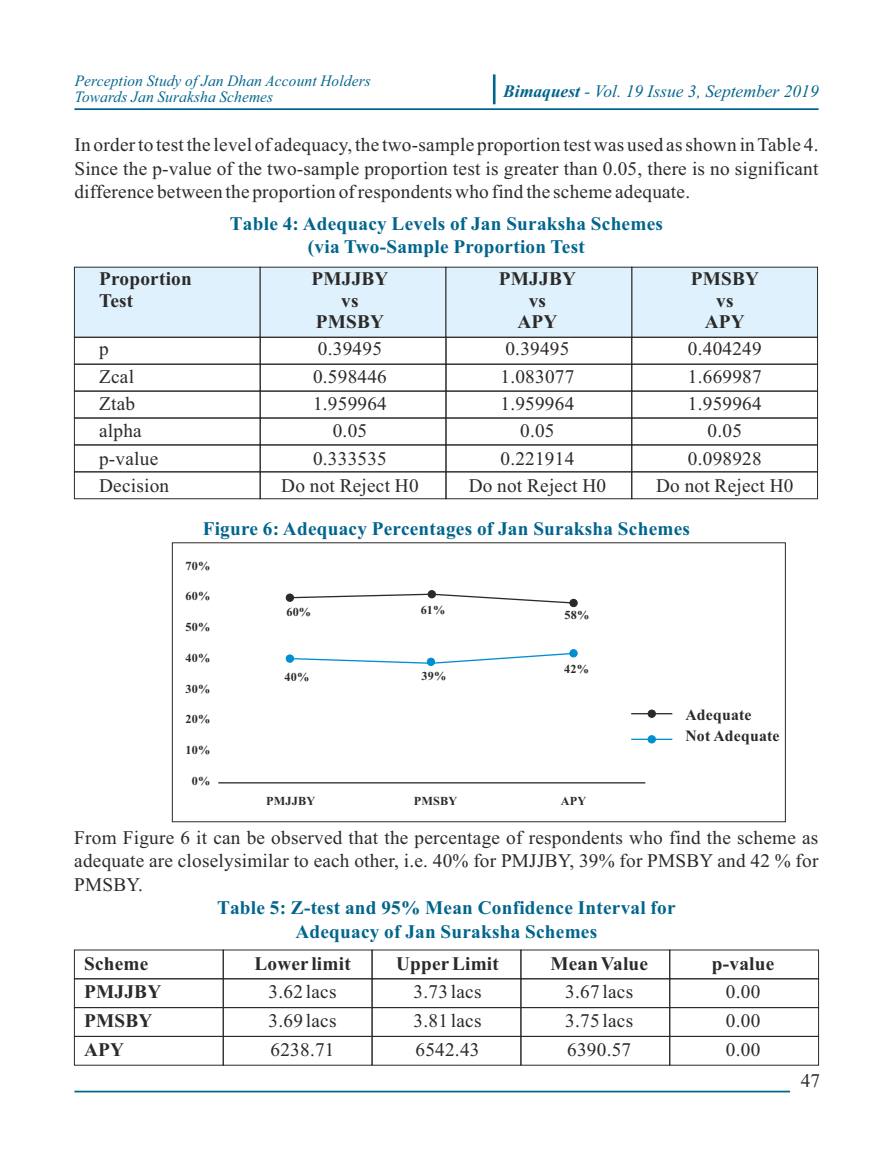
<style>
.page{position:relative;width:893px;height:1166px;background:#fff}
.page>*{position:absolute;margin:0;border:0;box-sizing:border-box;transform-origin:0 0}
.t1{font:19.25px/23.4px "Times New Roman";letter-spacing:.01em;color:#2b2a29;text-align:justify}
.t2{font:700 19.25px/23.4px "Times New Roman";letter-spacing:.01em;color:#00658c;text-align:center}
.t3{font:700 19.25px "Times New Roman";letter-spacing:.01em;color:#2b2a29}
.t4{font:italic 17.5px "Times New Roman";color:#00658c}
.t5{font:italic 15.75px/15.8px "Times New Roman";letter-spacing:.01em;color:#00658c}
.t6{font:700 15.75px/21.9px "Times New Roman";letter-spacing:.015em;color:#2b2a29}
.t7{font:700 12.25px "Times New Roman";letter-spacing:.01em;color:#2b2a29}
.s1{font-weight:700}
</style>
<div class="page">
<div style="left:74px;top:266px;width:744px;height:71px;background:#dff1fd"></div>
<div style="left:74px;top:337px;width:187px;height:28px;border:1px solid #2b2a29"></div>
<div style="left:260px;top:337px;width:186px;height:28px;border:1px solid #2b2a29"></div>
<div style="left:631px;top:337px;width:187px;height:28px;border:1px solid #2b2a29"></div>
<div style="left:445px;top:337px;width:187px;height:28px;border:1px solid #2b2a29"></div>
<div style="left:74px;top:364px;width:187px;height:27px;border:1px solid #2b2a29"></div>
<div style="left:260px;top:364px;width:186px;height:27px;border:1px solid #2b2a29"></div>
<div style="left:631px;top:364px;width:187px;height:27px;border:1px solid #2b2a29"></div>
<div style="left:445px;top:364px;width:187px;height:27px;border:1px solid #2b2a29"></div>
<div style="left:74px;top:417px;width:187px;height:28px;border:1px solid #2b2a29"></div>
<div style="left:260px;top:417px;width:186px;height:28px;border:1px solid #2b2a29"></div>
<div style="left:631px;top:417px;width:187px;height:28px;border:1px solid #2b2a29"></div>
<div style="left:445px;top:417px;width:187px;height:28px;border:1px solid #2b2a29"></div>
<div style="left:74px;top:391px;width:187px;height:27px;border:1px solid #2b2a29"></div>
<div style="left:260px;top:391px;width:186px;height:27px;border:1px solid #2b2a29"></div>
<div style="left:631px;top:391px;width:187px;height:27px;border:1px solid #2b2a29"></div>
<div style="left:445px;top:391px;width:187px;height:27px;border:1px solid #2b2a29"></div>
<div style="left:74px;top:444px;width:187px;height:28px;border:1px solid #2b2a29"></div>
<div style="left:260px;top:444px;width:186px;height:28px;border:1px solid #2b2a29"></div>
<div style="left:631px;top:444px;width:187px;height:28px;border:1px solid #2b2a29"></div>
<div style="left:445px;top:444px;width:187px;height:28px;border:1px solid #2b2a29"></div>
<div style="left:74px;top:471px;width:187px;height:28px;border:1px solid #2b2a29"></div>
<div style="left:260px;top:471px;width:186px;height:28px;border:1px solid #2b2a29"></div>
<div style="left:631px;top:471px;width:187px;height:28px;border:1px solid #2b2a29"></div>
<div style="left:445px;top:471px;width:187px;height:28px;border:1px solid #2b2a29"></div>
<hr style="left:218px;top:782px;width:427px;height:1px;background:#2b2a29">
<svg style="left:286px;top:593px;width:289px;height:11px"></svg>
<svg style="left:293px;top:653px;width:282px;height:11px"></svg>
<div style="left:286px;top:593px;width:8px;height:9px;background:#2b2a29;border:1px solid #2b2a29;border-radius:50%"></div>
<div style="left:428px;top:590px;width:8px;height:8px;background:#2b2a29;border:1px solid #2b2a29;border-radius:50%"></div>
<div style="left:569px;top:599px;width:9px;height:8px;background:#2b2a29;border:1px solid #2b2a29;border-radius:50%"></div>
<div style="left:286px;top:654px;width:8px;height:9px;background:#008dd2;border:1px solid #008dd2;border-radius:50%"></div>
<div style="left:427px;top:658px;width:8px;height:8px;background:#008dd2;border:1px solid #008dd2;border-radius:50%"></div>
<div style="left:569px;top:649px;width:9px;height:8px;background:#008dd2;border:1px solid #008dd2;border-radius:50%"></div>
<div style="left:172px;top:542px;width:614px;height:280px;border:1px solid #2b2a29"></div>
<hr style="left:631px;top:739px;width:41px;height:1px;background:#008dd2">
<div style="left:648px;top:735px;width:8px;height:8px;background:#008dd2;border:1px solid #008dd2;border-radius:50%"></div>
<hr style="left:631px;top:713px;width:41px;height:1px;background:#2b2a29">
<div style="left:648px;top:709px;width:8px;height:9px;background:#2b2a29;border:1px solid #2b2a29;border-radius:50%"></div>
<div style="left:74px;top:978px;width:150px;height:30px;border:1px solid #2b2a29"></div>
<div style="left:223px;top:978px;width:149px;height:30px;border:1px solid #2b2a29"></div>
<div style="left:520px;top:978px;width:150px;height:30px;border:1px solid #2b2a29"></div>
<div style="left:372px;top:978px;width:149px;height:30px;border:1px solid #2b2a29"></div>
<div style="left:669px;top:978px;width:150px;height:30px;border:1px solid #2b2a29"></div>
<div style="left:74px;top:1007px;width:150px;height:30px;border:1px solid #2b2a29"></div>
<div style="left:223px;top:1007px;width:149px;height:30px;border:1px solid #2b2a29"></div>
<div style="left:520px;top:1007px;width:150px;height:30px;border:1px solid #2b2a29"></div>
<div style="left:372px;top:1007px;width:149px;height:30px;border:1px solid #2b2a29"></div>
<div style="left:669px;top:1007px;width:150px;height:30px;border:1px solid #2b2a29"></div>
<hr style="left:74px;top:1090px;width:716px;height:2px;background:#00658c">
<hr style="left:74px;top:108px;width:745px;height:2px;background:#00658c">
<hr style="left:493px;top:74px;width:2px;height:30px;background:#00658c">
<p class="t5" style="left:75px;top:75px;width:297px">Perception Study of Jan Dhan Account Holders<br>Towards Jan Suraksha Schemes</p>
<p class="t4" style="left:503px;top:85px;width:317px"><span class="s1">Bimaquest</span> - Vol. 19 Issue 3, September 2019</p>
<p class="t1" style="left:74px;top:135px;width:746px">In order to test the level of adequacy, the two-sample proportion test was used as shown in Table 4.<br>Since the p-value of the two-sample proportion test is greater than 0.05, there is no significant difference between the proportion of respondents who find the scheme adequate.</p>
<p class="t2" style="left:230px;top:214px;width:435px">Table 4: Adequacy Levels of Jan Suraksha Schemes (via Two-Sample Proportion Test</p>
<p class="t3" style="left:99px;top:272px;width:94px">Proportion</p>
<p class="t3" style="left:311px;top:272px;width:79px">PMJJBY</p>
<p class="t3" style="left:499px;top:272px;width:79px">PMJJBY</p>
<p class="t3" style="left:691px;top:272px;width:70px">PMSBY</p>
<p class="t3" style="left:99px;top:294px;width:36px">Test</p>
<p class="t3" style="left:341px;top:294px;width:19px">vs</p>
<p class="t3" style="left:529px;top:294px;width:19px">vs</p>
<p class="t3" style="left:716px;top:294px;width:19px">vs</p>
<p class="t3" style="left:316px;top:315px;width:70px">PMSBY</p>
<p class="t3" style="left:517px;top:315px;width:42px">APY</p>
<p class="t3" style="left:705px;top:315px;width:42px">APY</p>
<p class="t1" style="left:99px;top:339px;width:11px">p</p>
<p class="t1" style="left:318px;top:339px;width:66px">0.39495</p>
<p class="t1" style="left:505px;top:339px;width:66px">0.39495</p>
<p class="t1" style="left:688px;top:339px;width:75px">0.404249</p>
<p class="t1" style="left:99px;top:366px;width:36px">Zcal</p>
<p class="t1" style="left:313px;top:366px;width:75px">0.598446</p>
<p class="t1" style="left:500px;top:366px;width:75px">1.083077</p>
<p class="t1" style="left:688px;top:366px;width:75px">1.669987</p>
<p class="t1" style="left:99px;top:394px;width:37px">Ztab</p>
<p class="t1" style="left:313px;top:394px;width:75px">1.959964</p>
<p class="t1" style="left:500px;top:394px;width:75px">1.959964</p>
<p class="t1" style="left:688px;top:394px;width:75px">1.959964</p>
<p class="t1" style="left:99px;top:421px;width:44px">alpha</p>
<p class="t1" style="left:333px;top:421px;width:36px">0.05</p>
<p class="t1" style="left:520px;top:421px;width:36px">0.05</p>
<p class="t1" style="left:708px;top:421px;width:36px">0.05</p>
<p class="t1" style="left:99px;top:448px;width:61px">p-value</p>
<p class="t1" style="left:313px;top:448px;width:75px">0.333535</p>
<p class="t1" style="left:500px;top:448px;width:75px">0.221914</p>
<p class="t1" style="left:688px;top:448px;width:75px">0.098928</p>
<p class="t1" style="left:99px;top:475px;width:72px">Decision</p>
<p class="t1" style="left:281px;top:475px;width:139px">Do not Reject H0</p>
<p class="t1" style="left:469px;top:475px;width:139px">Do not Reject H0</p>
<p class="t1" style="left:656px;top:475px;width:139px">Do not Reject H0</p>
<p class="t2" style="left:203px;top:518px;width:489px">Figure 6: Adequacy Percentages of Jan Suraksha Schemes</p>
<p class="t7" style="left:186px;top:561px;width:26px">70%</p>
<p class="t7" style="left:186px;top:592px;width:26px">60%</p>
<p class="t7" style="left:186px;top:623px;width:26px">50%</p>
<p class="t7" style="left:186px;top:653px;width:26px">40%</p>
<p class="t7" style="left:186px;top:684px;width:26px">30%</p>
<p class="t7" style="left:186px;top:715px;width:26px">20%</p>
<p class="t7" style="left:186px;top:745px;width:26px">10%</p>
<p class="t7" style="left:192px;top:776px;width:20px">0%</p>
<p class="t7" style="left:286px;top:607px;width:26px">60%</p>
<p class="t7" style="left:421px;top:606px;width:26px">61%</p>
<p class="t7" style="left:285px;top:672px;width:26px">40%</p>
<p class="t7" style="left:422px;top:672px;width:26px">39%</p>
<p class="t7" style="left:564px;top:610px;width:26px">58%</p>
<p class="t7" style="left:564px;top:664px;width:26px">42%</p>
<p class="t7" style="left:266px;top:796px;width:51px">PMJJBY</p>
<p class="t7" style="left:414px;top:796px;width:45px">PMSBY</p>
<p class="t7" style="left:561px;top:796px;width:27px">APY</p>
<p class="t6" style="left:685px;top:705px;width:96px">Adequate<br>Not Adequate</p>
<p class="t1" style="left:74px;top:827px;width:746px">From Figure 6 it can be observed that the percentage of respondents who find the scheme as adequate are closelysimilar to each other, i.e. 40% for PMJJBY, 39% for PMSBY and 42 % for PMSBY.</p>
<p class="t2" style="left:217px;top:898px;width:460px">Table 5: Z-test and 95% Mean Confidence Interval for<br>Adequacy of Jan Suraksha Schemes</p>
<p class="t3" style="left:84px;top:956px;width:66px">Scheme</p>
<p class="t3" style="left:254px;top:956px;width:98px">Lower limit</p>
<p class="t3" style="left:396px;top:956px;width:104px">UpperLimit</p>
<p class="t3" style="left:550px;top:956px;width:99px">Mean Value</p>
<p class="t3" style="left:712px;top:956px;width:64px">p-value</p>
<p class="t3" style="left:84px;top:985px;width:79px">PMJJBY</p>
<p class="t1" style="left:269px;top:982px;width:69px">3.62 lacs</p>
<p class="t1" style="left:414px;top:982px;width:69px">3.73 lacs</p>
<p class="t1" style="left:565px;top:982px;width:69px">3.67 lacs</p>
<p class="t1" style="left:726px;top:982px;width:36px">0.00</p>
<p class="t3" style="left:84px;top:1014px;width:70px">PMSBY</p>
<p class="t1" style="left:269px;top:1011px;width:69px">3.69 lacs</p>
<p class="t1" style="left:414px;top:1011px;width:69px">3.81 lacs</p>
<p class="t1" style="left:565px;top:1011px;width:69px">3.75 lacs</p>
<p class="t1" style="left:726px;top:1011px;width:36px">0.00</p>
<p class="t3" style="left:84px;top:1043px;width:42px">APY</p>
<p class="t1" style="left:271px;top:1039px;width:66px">6238.71</p>
<p class="t1" style="left:415px;top:1039px;width:66px">6542.43</p>
<p class="t1" style="left:567px;top:1039px;width:66px">6390.57</p>
<p class="t1" style="left:726px;top:1039px;width:36px">0.00</p>
<p class="t1" style="left:801px;top:1071px;width:21px">47</p>
</div>
